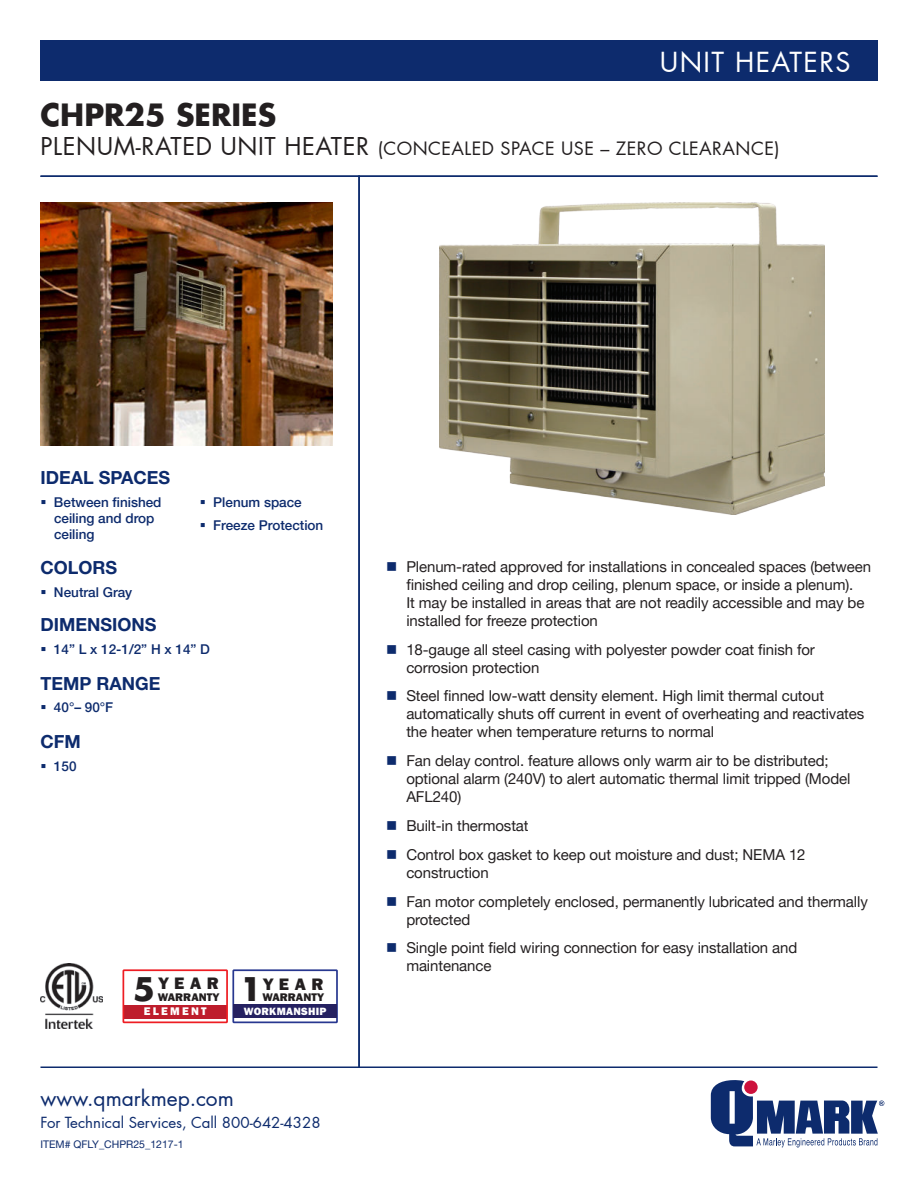
<style>
.page{position:relative;width:918px;height:1188px;background:#fff}
.page>*{position:absolute;margin:0;border:0;box-sizing:border-box;transform-origin:0 0}
.t1{font:700 30px "Futura LT Pro";color:#231f20}
.t2{font:27px "Futura LT Pro";letter-spacing:.05em;color:#fff}
.t3{font:21px "Futura LT Pro";color:#0d2b6d}
.t4{font:18px "Futura LT Pro";letter-spacing:.025em;color:#231f20}
.t5{font:700 18px "Helvetica Neue LT Pro";color:#0d2b6d}
.t6{font:800 17.25px "Franklin Gothic";letter-spacing:.32em;color:#231f20}
.t7{font:15px/18px "Helvetica Neue LT Pro";letter-spacing:-.005em;color:#231f20}
.t8{font:15px "Futura LT Pro";color:#0d2b6d}
.t9{font:500 13.5px/16.2px "Helvetica Neue LT Pro";color:#0d2b6d}
.t10{font:800 11.4px "Franklin Gothic";color:#231f20}
.t11{font:800 11.4px "Franklin Gothic";letter-spacing:.2em;color:#fff}
.t12{font:800 10.95px "Franklin Gothic";letter-spacing:.025em;color:#fff}
.t13{font:10.5px "Helvetica Neue LT Pro";color:#0d2b6d}
.s1{font-size:24px}
.s2{font-family:"Futura";font-weight:700;font-size:31.65px}
.s3{color:#0d2b6d}
</style>
<div class="page">
<img style="left:40px;top:202px;width:292px;height:244px">
<img style="left:40px;top:964px;width:62px;height:65px">
<svg style="left:711px;top:1080px;width:173px;height:67px"></svg>
<hr style="left:41px;top:1066px;width:837px;height:2px;background:#0d2b6d">
<hr style="left:41px;top:175px;width:837px;height:2px;background:#0d2b6d">
<hr style="left:358px;top:175px;width:2px;height:892px;background:#0d2b6d">
<div style="left:41px;top:40px;width:837px;height:41px;background:#0d2b6d"></div>
<img style="left:439px;top:202px;width:385px;height:312px">
<div style="left:232px;top:969px;width:106px;height:54px;border:2px solid #283890"></div>
<div style="left:233px;top:1005px;width:104px;height:13px;background:#252161"></div>
<div style="left:123px;top:1005px;width:104px;height:13px;background:#be1d2c"></div>
<div style="left:123px;top:969px;width:105px;height:54px;border:2px solid #ee1d23"></div>
<h2 class="t2" style="left:660px;top:50px;width:192px">UNIT HEATERS</h2>
<h1 class="t1" style="left:40px;top:98px;width:237px">CHPR25 SERIES</h1>
<p class="t4" style="left:40px;top:140px;width:741px"><span class="s1">PLENUM-RATED UNIT HEATER</span> (CONCEALED SPACE USE – ZERO CLEARANCE)</p>
<p class="t5" style="left:40px;top:471px;width:131px">IDEAL SPACES</p>
<p class="t9" style="left:54px;top:494px;width:109px;text-indent:-14px">▪ Between finished ceiling and drop ceiling</p>
<p class="t9" style="left:200px;top:494px;width:104px">▪ Plenum space</p>
<p class="t9" style="left:200px;top:517px;width:125px">▪ Freeze Protection</p>
<p class="t5" style="left:40px;top:561px;width:78px">COLORS</p>
<p class="t9" style="left:40px;top:584px;width:93px">▪ Neutral Gray</p>
<p class="t5" style="left:40px;top:618px;width:117px">DIMENSIONS</p>
<p class="t9" style="left:40px;top:642px;width:171px">▪ 14” L x 12-1/2” H x 14” D</p>
<p class="t5" style="left:40px;top:676px;width:121px">TEMP RANGE</p>
<p class="t9" style="left:40px;top:700px;width:74px">▪ 40°– 90°F</p>
<p class="t5" style="left:40px;top:734px;width:42px">CFM</p>
<p class="t9" style="left:40px;top:758px;width:38px">▪ 150</p>
<p class="t6" style="left:133px;top:973px;width:87px"><span class="s2">5</span>YEAR</p>
<p class="t10" style="left:158px;top:990px;width:63px">WARRANTY</p>
<p class="t11" style="left:144px;top:1004px;width:64px">ELEMENT</p>
<p class="t6" style="left:240px;top:974px;width:85px"><span class="s2">1</span>YEAR</p>
<p class="t10" style="left:262px;top:991px;width:63px">WARRANTY</p>
<p class="t12" style="left:244px;top:1004px;width:84px">WORKMANSHIP</p>
<h3 class="t3" style="left:40px;top:1088px;width:195px">www.qmarkmep.com</h3>
<p class="t8" style="left:40px;top:1116px;width:282px">For Technical Services, Call 800-642-4328</p>
<p class="t13" style="left:40px;top:1137px;width:145px">ITEM# QFLY_CHPR25_1217-1</p>
<p class="t7" style="left:406px;top:559px;width:466px;text-indent:-20px"><span class="s3">■</span> Plenum-rated approved for installations in concealed spaces (between finished ceiling and drop ceiling, plenum space, or inside a plenum).<br>It may be installed in areas that are not readily accessible and may be installed for freeze protection</p>
<p class="t7" style="left:406px;top:640px;width:410px;text-indent:-20px"><span class="s3">■</span> 18-gauge all steel casing with polyester powder coat finish for corrosion protection</p>
<p class="t7" style="left:406px;top:687px;width:460px;text-indent:-20px"><span class="s3">■</span> Steel finned low-watt density element. High limit thermal cutout automatically shuts off current in event of overheating and reactivates the heater when temperature returns to normal</p>
<p class="t7" style="left:406px;top:752px;width:446px;text-indent:-20px"><span class="s3">■</span> Fan delay control. feature allows only warm air to be distributed; optional alarm (240V) to alert automatic thermal limit tripped (Model<br>AFL240)</p>
<p class="t7" style="left:386px;top:816px;width:144px"><span class="s3">■</span> Built-in thermostat</p>
<p class="t7" style="left:406px;top:845px;width:401px;text-indent:-20px"><span class="s3">■</span> Control box gasket to keep out moisture and dust; NEMA 12 construction</p>
<p class="t7" style="left:406px;top:892px;width:463px;text-indent:-20px"><span class="s3">■</span> Fan motor completely enclosed, permanently lubricated and thermally protected</p>
<p class="t7" style="left:406px;top:939px;width:392px;text-indent:-20px"><span class="s3">■</span> Single point field wiring connection for easy installation and maintenance</p>
</div>
